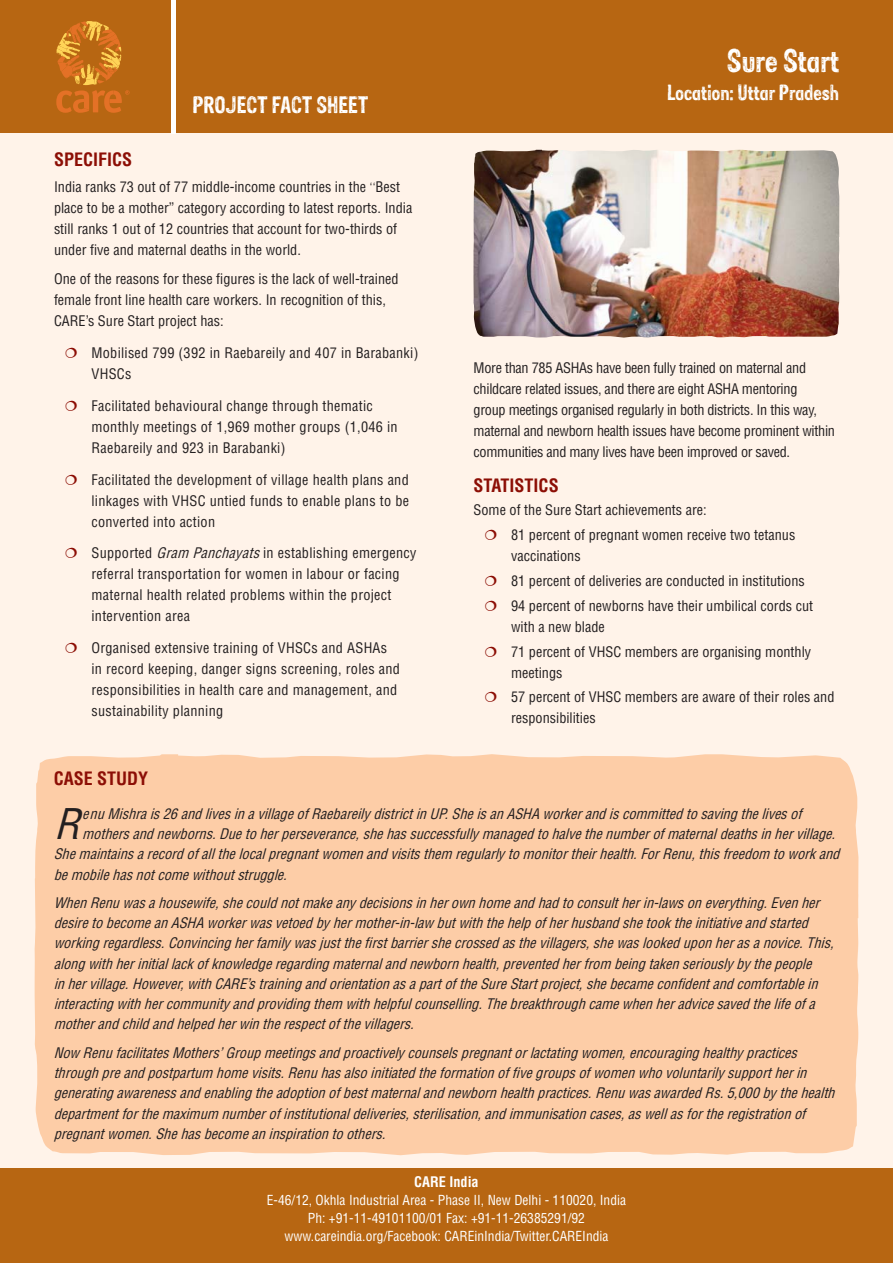
<style>
.page{position:relative;width:893px;height:1263px;background:#fff3e9}
.page>*{position:absolute;margin:0;border:0;box-sizing:border-box;transform-origin:0 0}
.t1{font:italic condensed 41.25px "Helvetica";color:#231f20}
.t2{font:27px "Sans Culottes";color:#fff}
.t3{font:19.5px "Sans Culottes";color:#fff}
.t4{font:700 condensed 18px "Helvetica";color:#8c0e05}
.t5{font:18px "Sans Culottes";color:#fff}
.t6{font:italic condensed 14.25px/20.2px "Helvetica";color:#231f20}
.t7{font:condensed 14.25px/21px "Helvetica";color:#231f20}
.t8{font:condensed 14.25px/21px "Helvetica";letter-spacing:.02em;color:#231f20}
.t9{font:condensed 14.25px/21px "Helvetica";letter-spacing:-.02em;color:#231f20}
.t10{font:700 condensed 14.25px "Helvetica";color:#fff}
.t11{font:condensed 13.5px/18px "Helvetica";color:#fff;text-align:center}
.s1{font-family:"Gill Sans";font-weight:300;font-stretch:normal}
.s2{font-style:italic}
</style>
<div class="page">
<div style="left:0;top:1169px;width:893px;height:94px;background:#b76612"></div>
<div style="left:0;top:0;width:893px;height:133px;background:#b76612"></div>
<hr style="left:171px;top:0;width:4px;height:133px;background:#fff">
<div style="left:34px;top:754px;width:825px;height:401px;background:#fdcda7"></div>
<img style="left:473px;top:150px;width:366px;height:188px">
<svg style="left:56px;top:21px;width:73px;height:92px"></svg>
<h3 class="t3" style="left:193px;top:95px;width:177px">PROJECT FACT SHEET</h3>
<p class="t4" style="left:54px;top:152px;width:80px">SPECIFICS</p>
<p class="t7" style="left:54px;top:177px;width:360px">India ranks 73 out of 77 middle-income countries in the <span class="s1">“</span>Best place to be a mother” category according to latest reports. India still ranks 1 out of 12 countries that account for two-thirds of under five and maternal deaths in the world.</p>
<p class="t7" style="left:54px;top:270px;width:346px">One of the reasons for these figures is the lack of well-trained female front line health care workers. In recognition of this,<br>CARE’s Sure Start project has:</p>
<p class="t8" style="left:92px;top:343px;width:328px">Mobilised 799 (392 in Raebareily and 407 in Barabanki)<br>VHSCs</p>
<p class="t8" style="left:92px;top:396px;width:308px">Facilitated behavioural change through thematic monthly meetings of 1,969 mother groups (1,046 in<br>Raebareily and 923 in Barabanki)</p>
<p class="t7" style="left:92px;top:470px;width:319px;text-align:justify">Facilitated the development of village health plans and linkages with VHSC untied funds to enable plans to be converted into action</p>
<p class="t8" style="left:92px;top:544px;width:326px">Supported <span class="s2">Gram Panchayats</span> in establishing emergency referral transportation for women in labour or facing maternal health related problems within the project intervention area</p>
<p class="t8" style="left:92px;top:639px;width:310px">Organised extensive training of VHSCs and ASHAs in record keeping, danger signs screening, roles and responsibilities in health care and management, and sustainability planning</p>
<h2 class="t2" style="left:727px;top:47px;width:114px">Sure Start</h2>
<p class="t5" style="left:667px;top:83px;width:173px">Location: Uttar Pradesh</p>
<p class="t9" style="left:474px;top:358px;width:363px">More than 785 ASHAs have been fully trained on maternal and childcare related issues, and there are eight ASHA mentoring<br>group meetings organised regularly in both districts. In this way, maternal and newborn health issues have become prominent within communities and many lives have been improved or saved.</p>
<p class="t4" style="left:474px;top:478px;width:87px">STATISTICS</p>
<p class="t7" style="left:511px;top:499px;width:286px;line-height:24.8px;text-indent:-37px">Some of the Sure Start achievements are:<br>81 percent of pregnant women receive two tetanus</p>
<p class="t7" style="left:511px;top:545px;width:304px;line-height:24.8px">vaccinations<br>81 percent of deliveries are conducted in institutions<br>94 percent of newborns have their umbilical cords cut</p>
<p class="t7" style="left:511px;top:615px;width:302px;line-height:24.8px">with a new blade<br>71 percent of VHSC members are organising monthly</p>
<p class="t7" style="left:511px;top:661px;width:325px;line-height:24.8px">meetings<br>57 percent of VHSC members are aware of their roles and</p>
<p class="t7" style="left:511px;top:709px;width:86px">responsibilities</p>
<p class="t4" style="left:54px;top:771px;width:96px">CASE STUDY</p>
<h1 class="t1" style="left:54px;top:808px;width:37px">R</h1>
<p class="t6" style="left:82px;top:805px;width:724px">enu Mishrais26 and livesin avillageofRaebareily districtin UP.Sheisan ASHA workerand iscommitted to saving thelivesof</p>
<p class="t6" style="left:82px;top:825px;width:758px">mothersand newborns.Dueto herperseverance,shehassuccessfully managed to halvethenumberofmaternaldeathsin hervillage.</p>
<p class="t6" style="left:54px;top:845px;width:791px">Shemaintainsarecord ofallthelocalpregnantwomen and visitsthem regularly to monitortheirhealth.ForRenu,thisfreedom to work and</p>
<p class="t6" style="left:54px;top:865px;width:238px">bemobilehasnotcomewithoutstruggle.</p>
<p class="t6" style="left:54px;top:894px;width:785px">When Renu wasahousewife,shecould notmakeany decisionsin herown homeand had to consultherin-lawson everything.Even her desireto becomean ASHA workerwasvetoed by hermother-in-law butwith thehelp ofherhusband shetook theinitiativeand started working regardless.Convincing herfamily wasjustthefirstbarriershecrossed asthevillagers,shewaslooked upon herasanovice.This, along with herinitiallack ofknowledgeregarding maternaland newborn health,prevented herfrom being taken seriously by thepeople<br>in hervillage.However,with CARE’straining and orientation asapartoftheSureStartproject,shebecameconfidentand comfortablein interacting with hercommunity and providing them with helpfulcounselling.Thebreakthrough camewhen heradvicesaved thelifeofa motherand child and helped herwin therespectofthevillagers.</p>
<p class="t6" style="left:54px;top:1043px;width:786px">Now Renu facilitatesMothers’Group meetingsand proactively counselspregnantorlactating women,encouraging healthy practices through preand postpartum homevisits.Renu hasalso initiated theformation offivegroupsofwomen who voluntarily supportherin generating awarenessand enabling theadoption ofbestmaternaland newborn health practices.Renu wasawarded Rs.5,000 by thehealth departmentforthemaximum numberofinstitutionaldeliveries,sterilisation,and immunisation cases,aswellasfortheregistration of pregnantwomen.Shehasbecomean inspiration to others.</p>
<p class="t10" style="left:414px;top:1177px;width:66px">CARE India</p>
<p class="t11" style="left:267px;top:1192px;width:361px">E-46/12, Okhla Industrial Area - Phase II, New Delhi - 110020, India<br>Ph: +91-11-49101100/01 Fax: +91-11-26385291/92 www.careindia.org/Facebook: CAREinIndia/Twitter.CAREIndia</p>
</div>
